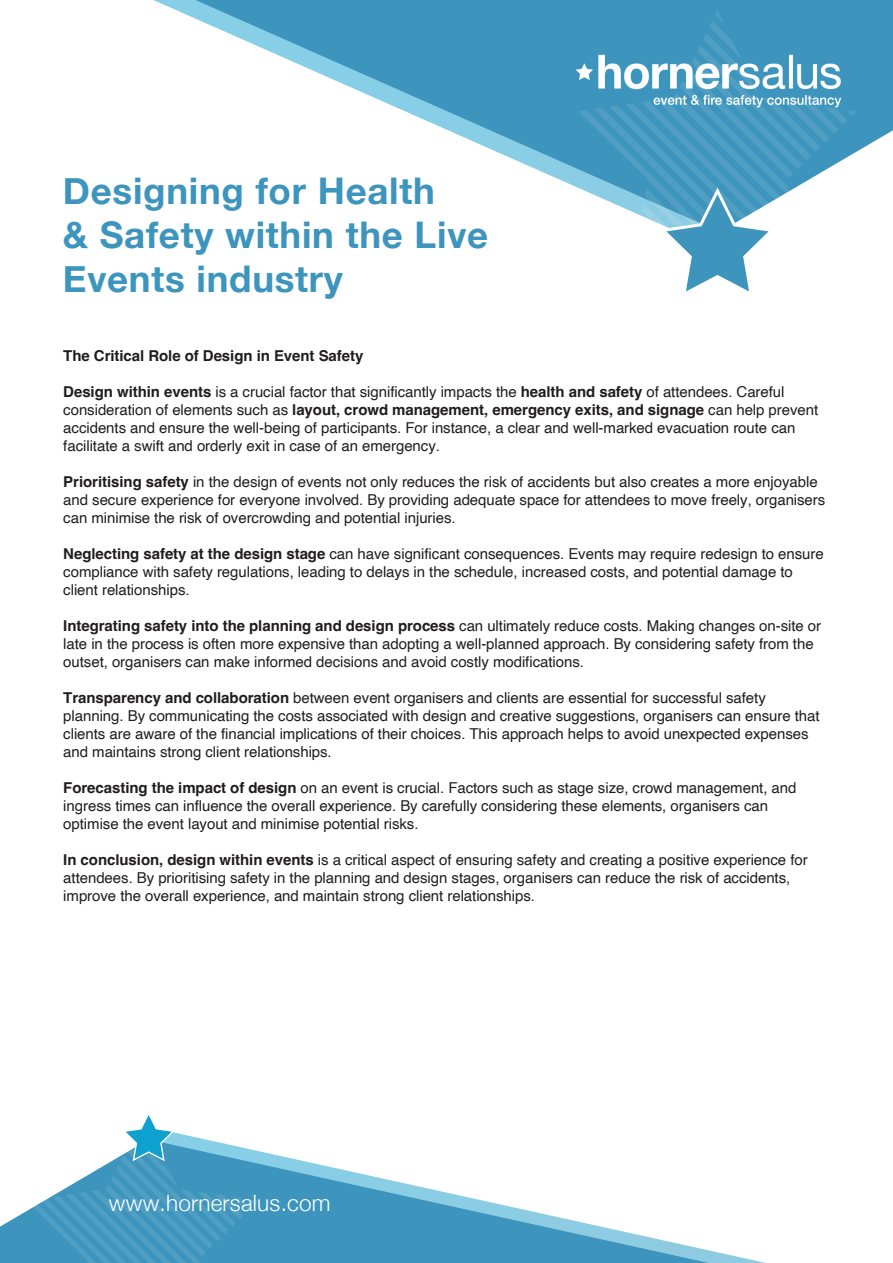
<style>
.page{position:relative;width:893px;height:1263px;background:#fff}
.page>*{position:absolute;margin:0;border:0;box-sizing:border-box;transform-origin:0 0}
.t1{font:700 36.75px/44.1px "Helvetica Neue";letter-spacing:.02em;color:#3d95bd}
.t2{font:300 22.5px "Helvetica Neue";letter-spacing:.01em;color:#fff}
.t3{font:15px/18px "Helvetica";letter-spacing:-.005em;color:#211d1e}
.t4{font:700 15px "Helvetica";letter-spacing:-.005em;color:#211d1e}
.s1{font-weight:700}
</style>
<div class="page">
<svg style="left:195px;top:0;width:698px;height:188px"></svg>
<svg style="left:578px;top:10px;width:278px;height:282px"></svg>
<svg style="left:0;top:1151px;width:709px;height:112px"></svg>
<svg style="left:27px;top:1115px;width:232px;height:148px"></svg>
<img style="left:569px;top:50px;width:279px;height:61px">
<h1 class="t1" style="left:63px;top:170px;width:427px">Designing for Health<br>&amp; Safety within the Live<br>Events industry</h1>
<p class="t4" style="left:63px;top:347px;width:302px">The Critical Role of Design in Event Safety</p>
<p class="t3" style="left:63px;top:383px;width:756px"><span class="s1">Design within events</span> is a crucial factor that significantly impacts the <span class="s1">health and safety</span> of attendees. Careful consideration of elements such as <span class="s1">layout, crowd management, emergency exits, and signage</span> can help prevent accidents and ensure the well-being of participants. For instance, a clear and well-marked evacuation route can facilitate a swift and orderly exit in case of an emergency.</p>
<p class="t3" style="left:63px;top:473px;width:763px"><span class="s1">Prioritising safety</span> in the design of events not only reduces the risk of accidents but also creates a more enjoyable and secure experience for everyone involved. By providing adequate space for attendees to move freely, organisers can minimise the risk of overcrowding and potential injuries.</p>
<p class="t3" style="left:63px;top:545px;width:762px"><span class="s1">Neglecting safety at the design stage</span> can have significant consequences. Events may require redesign to ensure compliance with safety regulations, leading to delays in the schedule, increased costs, and potential damage to client relationships.</p>
<p class="t3" style="left:63px;top:617px;width:759px"><span class="s1">Integrating safety into the planning and design process</span> can ultimately reduce costs. Making changes on-site or late in the process is often more expensive than adopting a well-planned approach. By considering safety from the outset, organisers can make informed decisions and avoid costly modifications.</p>
<p class="t3" style="left:63px;top:689px;width:758px"><span class="s1">Transparency and collaboration</span> between event organisers and clients are essential for successful safety planning. By communicating the costs associated with design and creative suggestions, organisers can ensure that clients are aware of the financial implications of their choices. This approach helps to avoid unexpected expenses and maintains strong client relationships.</p>
<p class="t3" style="left:63px;top:779px;width:735px"><span class="s1">Forecasting the impact of design</span> on an event is crucial. Factors such as stage size, crowd management, and ingress times can influence the overall experience. By carefully considering these elements, organisers can optimise the event layout and minimise potential risks.</p>
<p class="t3" style="left:63px;top:851px;width:746px"><span class="s1">In conclusion, design within events</span> is a critical aspect of ensuring safety and creating a positive experience for attendees. By prioritising safety in the planning and design stages, organisers can reduce the risk of accidents, improve the overall experience, and maintain strong client relationships.</p>
<h2 class="t2" style="left:109px;top:1185px;width:223px">www.hornersalus.com</h2>
</div>
